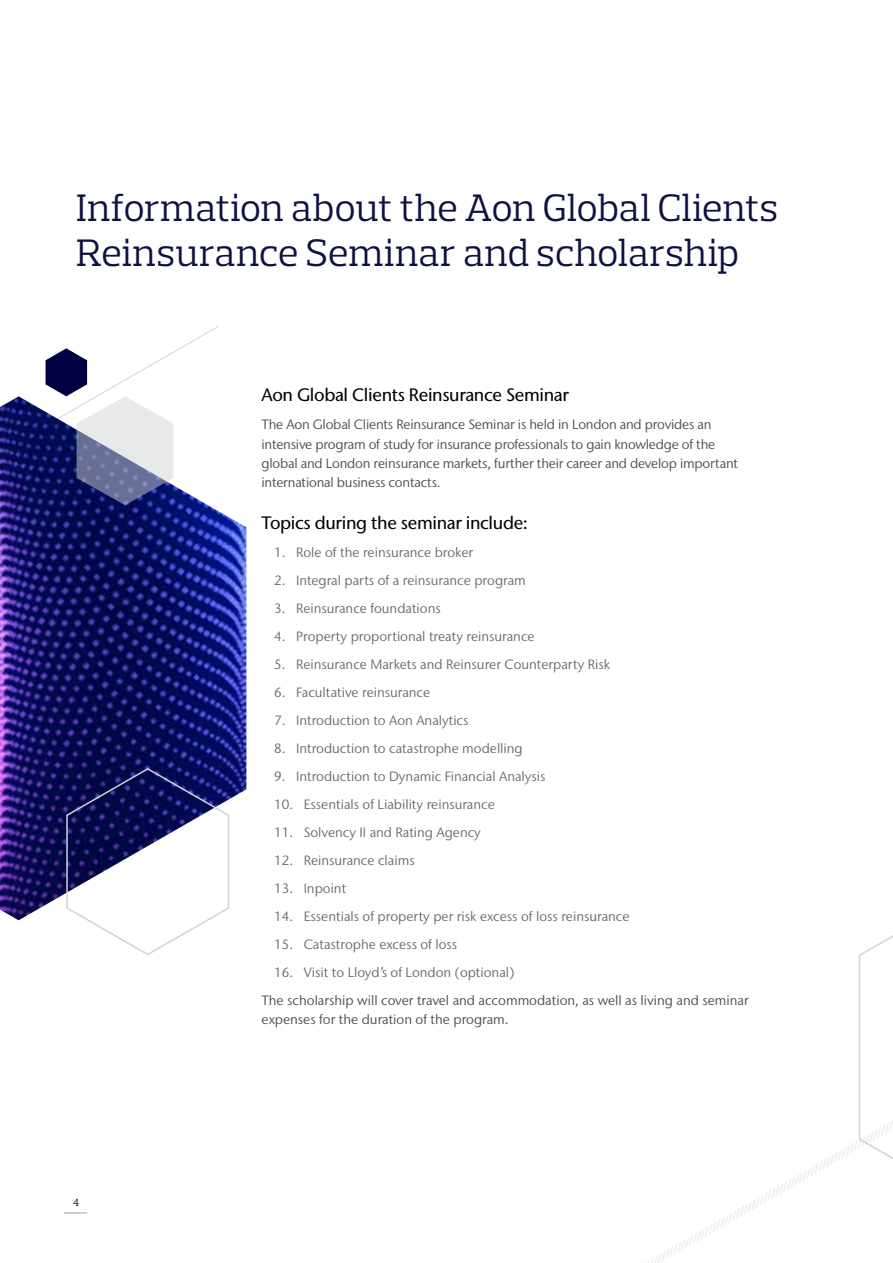
<style>
.page{position:relative;width:893px;height:1263px;background:#fff}
.page>*{position:absolute;margin:0;border:0;box-sizing:border-box;transform-origin:0 0}
.t1{font:39px/45px "Prelo Slab";letter-spacing:.005em;color:#0e1141}
.t2{font:500 18px "Stone Sans IIITC Pro";letter-spacing:-.02em;color:#000}
.t3{font:13.5px "Stone Sans IIITC Pro";color:#696a6c}
.t4{font:13.5px/19.5px "Stone Sans IIITC Pro";letter-spacing:-.015em;color:#4d4d4f}
.t5{font:10.5px "Prelo Slab";color:#000}
</style>
<div class="page">
<hr style="left:64px;top:1212px;width:23px;height:2px;background:#bcbec0">
<svg style="left:859px;top:935px;width:34px;height:91px"></svg>
<svg style="left:645px;top:1026px;width:248px;height:237px"></svg>
<img style="left:0;top:396px;width:246px;height:524px">
<svg style="left:66px;top:767px;width:164px;height:188px"></svg>
<svg style="left:46px;top:348px;width:127px;height:157px"></svg>
<h1 class="t1" style="left:77px;top:185px;width:703px">Information about the Aon Global Clients<br>Reinsurance Seminar and scholarship</h1>
<p class="t5" style="left:73px;top:1196px;width:7px">4</p>
<h2 class="t2" style="left:261px;top:383px;width:309px">Aon Global Clients Reinsurance Seminar</h2>
<p class="t4" style="left:261px;top:414px;width:478px">The Aon Global Clients Reinsurance Seminar is held in London and provides an intensive program of study for insurance professionals to gain knowledge of the global and London reinsurance markets, further their career and develop important international business contacts.</p>
<h2 class="t2" style="left:261px;top:511px;width:268px">Topics during the seminar include:</h2>
<p class="t3" style="left:274px;top:543px;width:201px">1. Role of the reinsurance broker</p>
<p class="t3" style="left:274px;top:571px;width:253px">2. Integral parts of a reinsurance program</p>
<p class="t3" style="left:274px;top:599px;width:168px">3. Reinsurance foundations</p>
<p class="t3" style="left:274px;top:627px;width:262px">4. Property proportional treaty reinsurance</p>
<p class="t3" style="left:274px;top:655px;width:337px">5. Reinsurance Markets and Reinsurer Counterparty Risk</p>
<p class="t3" style="left:274px;top:683px;width:157px">6. Facultative reinsurance</p>
<p class="t3" style="left:274px;top:711px;width:196px">7. Introduction to Aon Analytics</p>
<p class="t3" style="left:274px;top:739px;width:250px">8. Introduction to catastrophe modelling</p>
<p class="t3" style="left:274px;top:767px;width:273px">9. Introduction to Dynamic Financial Analysis</p>
<p class="t3" style="left:274px;top:795px;width:222px">10. Essentials of Liability reinsurance</p>
<p class="t3" style="left:274px;top:823px;width:208px">11. Solvency II and Rating Agency</p>
<p class="t3" style="left:274px;top:851px;width:142px">12. Reinsurance claims</p>
<p class="t3" style="left:274px;top:879px;width:73px">13. Inpoint</p>
<p class="t3" style="left:274px;top:907px;width:357px">14. Essentials of property per risk excess of loss reinsurance</p>
<p class="t3" style="left:274px;top:935px;width:185px">15. Catastrophe excess of loss</p>
<p class="t3" style="left:274px;top:963px;width:242px">16. Visit to Lloyd’s of London (optional)</p>
<p class="t4" style="left:261px;top:990px;width:489px">The scholarship will cover travel and accommodation, as well as living and seminar expenses for the duration of the program.</p>
</div>
